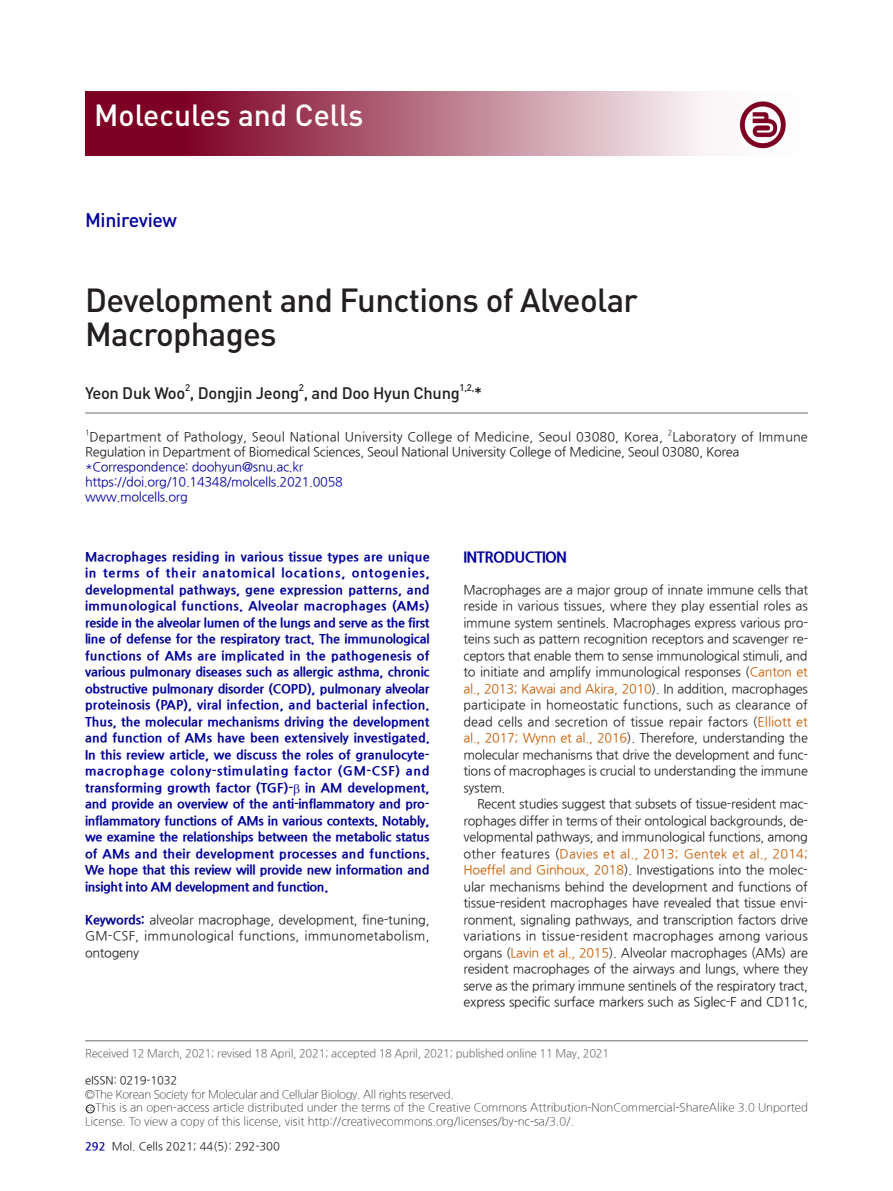
<style>
.page{position:relative;width:893px;height:1191px;background:#fff}
.page>*{position:absolute;margin:0;border:0;box-sizing:border-box;transform-origin:0 0}
.t1{font:500 33px/34.5px "DIN Pro";letter-spacing:-.02em;color:#231f20}
.t2{font:500 30.15px "DIN Pro";color:#fff}
.t3{font:500 19.5px "DIN Pro";letter-spacing:-.015em;color:#00009a}
.t4{font:500 16.5px "DIN Pro";letter-spacing:-.02em;color:#231f20}
.t5{font:800 15px "Nanum Gothic";letter-spacing:-.04em;color:#00009a}
.t6{font:12.75px/16.5px "Nanum Gothic";letter-spacing:-.025em;color:#231f20;text-align:justify}
.t7{font:800 12.75px/16.5px "Nanum Gothic";letter-spacing:-.025em;color:#00009a;text-align:justify}
.t8{font:12.75px/15px "Nanum Gothic";letter-spacing:-.025em;color:#00009a}
.t9{font:12.75px "Nanum Gothic";letter-spacing:.01em;color:#231f20}
.t10{font:300 11.25px/13.5px "Nanum Gothic";color:#231f20}
.t11{font:11.25px "Nanum Gothic";letter-spacing:-.025em;color:#777}
.t12{font:11.25px "Nanum Gothic";color:#231f20}
.t13{font:500 9.6px "DIN Pro";color:#231f20}
.t14{font:7.5px "Nanum Gothic";color:#231f20}
.s1{font-weight:800;color:#00009a}
.s2{color:#c35900}
.s3{font-family:"DIN Pro";font-size:7.5px}
.s4{font-weight:700;color:#00009a}
</style>
<div class="page">
<img style="left:85px;top:91px;width:701px;height:65px">
<hr style="left:86px;top:412px;width:722px;height:1px;background:#7f7f7f">
<hr style="left:86px;top:1040px;width:722px;height:1px;background:#7f7f7f">
<div style="left:86px;top:1104px;width:9px;height:9px;border:1px solid #231f20;border-radius:50%"></div>
<h2 class="t2" style="left:94px;top:94px;width:271px">Molecules and Cells</h2>
<h3 class="t3" style="left:85px;top:207px;width:94px">Minireview</h3>
<h1 class="t1" style="left:85px;top:281px;width:554px">Development and Functions of Alveolar<br>Macrophages</h1>
<p class="t4" style="left:85px;top:381px;width:376px">Yeon Duk Woo , Dongjin Jeong , and Doo Hyun Chung</p>
<p class="t13" style="left:185px;top:380px;width:7px">2</p>
<p class="t13" style="left:299px;top:380px;width:7px">2</p>
<p class="t13" style="left:459px;top:380px;width:16px">1,2,</p>
<p class="t4" style="left:474px;top:381px;width:10px">*</p>
<p class="t14" style="left:85px;top:429px;width:6px">1</p>
<p class="t9" style="left:90px;top:431px;width:575px">Department of Pathology, Seoul National University College of Medicine, Seoul 03080, Korea,</p>
<p class="t14" style="left:668px;top:429px;width:6px">2</p>
<p class="t6" style="left:85px;top:430px;width:724px;line-height:15px;text-indent:587px">Laboratory of Immune<br>Regulation in Department of Biomedical Sciences, Seoul National University College of Medicine, Seoul 03080, Korea</p>
<p class="t8" style="left:85px;top:460px;width:259px">*Correspondence: doohyun@snu.ac.kr https://doi.org/10.14348/molcells.2021.0058 www.molcells.org</p>
<p class="t7" style="left:85px;top:548px;width:346px">Macrophages residing in various tissue types are unique in terms of their anatomical locations, ontogenies, developmental pathways, gene expression patterns, and immunological functions. Alveolar macrophages (AMs) reside in the alveolar lumen of the lungs and serve as the first line of defense for the respiratory tract. The immunological functions of AMs are implicated in the pathogenesis of various pulmonary diseases such as allergic asthma, chronic obstructive pulmonary disorder (COPD), pulmonary alveolar proteinosis (PAP), viral infection, and bacterial infection.<br>Thus, the molecular mechanisms driving the development and function of AMs have been extensively investigated.<br>In this review article, we discuss the roles of granulocyte&shy;macrophage colony-stimulating factor (GM-CSF) and transforming growth factor (TGF)- in AM development, and provide an overview of the anti-inflammatory and pro&shy;inflammatory functions of AMs in various contexts. Notably, we examine the relationships between the metabolic status of AMs and their development processes and functions.<br>We hope that this review will provide new information and insight into AM development and function.</p>
<p class="t6" style="left:85px;top:911px;width:346px"><span class="s1">Keywords:</span> alveolar macrophage, development, fine-tuning, GM-CSF, immunological functions, immunometabolism, ontogeny</p>
<p class="t5" style="left:463px;top:549px;width:105px">INTRODUCTION</p>
<p class="t6" style="left:463px;top:581px;width:346px">Macrophages are a major group of innate immune cells that reside in various tissues, where they play essential roles as immune system sentinels. Macrophages express various pro&shy;teins such as pattern recognition receptors and scavenger re&shy;ceptors that enable them to sense immunological stimuli, and to initiate and amplify immunological responses (<span class="s2">Canton et al., 2013; Kawai and Akira, 2010</span>). In addition, macrophages participate in homeostatic functions, such as clearance of dead cells and secretion of tissue repair factors (<span class="s2">Elliott et al., 2017; Wynn et al., 2016</span>). Therefore, understanding the molecular mechanisms that drive the development and func&shy;tions of macrophages is crucial to understanding the immune system.</p>
<p class="t6" style="left:463px;top:796px;width:346px;text-indent:14px">Recent studies suggest that subsets of tissue-resident mac&shy;rophages differ in terms of their ontological backgrounds, de&shy;velopmental pathways, and immunological functions, among other features (<span class="s2">Davies et al., 2013; Gentek et al., 2014; Hoeffel and Ginhoux, 2018</span>). Investigations into the molec&shy;ular mechanisms behind the development and functions of tissue-resident macrophages have revealed that tissue envi&shy;ronment, signaling pathways, and transcription factors drive variations in tissue-resident macrophages among various organs (<span class="s2">Lavin et al., 2015</span>). Alveolar macrophages (AMs) are resident macrophages of the airways and lungs, where they serve as the primary immune sentinels of the respiratory tract, express specific surface markers such as Siglec-F and CD11c,</p>
<p class="t11" style="left:85px;top:1048px;width:526px">Received 12 March, 2021; revised 18 April, 2021; accepted 18 April, 2021; published online 11 May, 2021</p>
<p class="t12" style="left:85px;top:1075px;width:94px">eISSN: 0219-1032</p>
<p class="t10" style="left:85px;top:1087px;width:724px">©The Korean Society for Molecular and Cellular Biology. All rights reserved.<br><span class="s3">cc</span> This is an open-access article distributed under the terms of the Creative Commons Attribution-NonCommercial-ShareAlike 3.0 Unported<br>License. To view a copy of this license, visit http://creativecommons.org/licenses/by-nc-sa/3.0/.</p>
<p class="t12" style="left:85px;top:1140px;width:196px"><span class="s4">292</span> Mol. Cells 2021; 44(5): 292-300</p>
</div>
